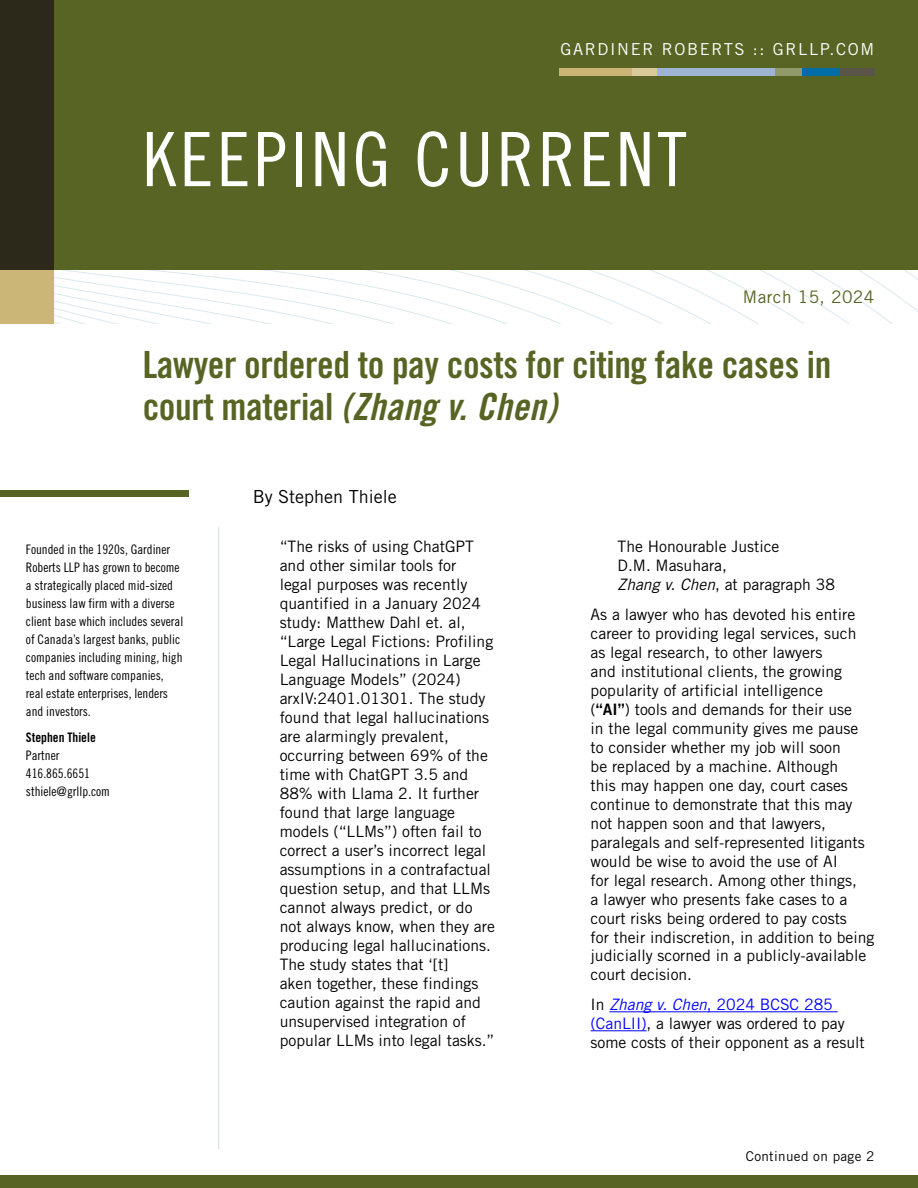
<style>
.page{position:relative;width:918px;height:1188px;background:#fff}
.page>*{position:absolute;margin:0;border:0;box-sizing:border-box;transform-origin:0 0}
.t1{font:75px "Trade Gothic LT Std Cn 18";letter-spacing:.05em;color:#fff}
.t2{font:37.5px/42px "Trade Gothic LT Std Bd Cn 20";letter-spacing:-.01em;color:#576423}
.t3{font:18px "Trade Gothic LT Std";color:#000}
.t4{font:17.25px "Trade Gothic LT Std";letter-spacing:.025em;color:#576423}
.t5{font:16.5px "Trade Gothic LT Std";letter-spacing:.1em;color:#fff}
.t6{font:15.75px/19px "Trade Gothic LT Std";color:#000}
.t7{font:13.5px "Trade Gothic LT Std";letter-spacing:.025em;color:#000}
.t8{font:13.2px/18px "Trade Gothic LT Std Cn 18";color:#000}
.t9{font:13.2px "Trade Gothic LT Std Bd Cn 20";color:#000}
.s1{font-family:"Trade Gothic LT Std Bd Cn 20 Obl"}
.s2{font-style:italic}
.s3{font-family:"Trade Gothic LT Std Bd 2"}
.s4{font-style:italic;color:#00f}
.s5{color:#00f}
</style>
<div class="page">
<svg style="left:54px;top:270px;width:864px;height:54px"></svg>
<div style="left:54px;top:0;width:864px;height:270px;background:#576423"></div>
<div style="left:0;top:490px;width:189px;height:7px;background:#576423"></div>
<hr style="left:218px;top:527px;width:1px;height:622px;background:#c8ddeb">
<div style="left:0;top:0;width:54px;height:270px;background:#2c291a"></div>
<div style="left:0;top:270px;width:54px;height:54px;background:#cbb677"></div>
<hr style="left:609px;top:1011px;width:229px;height:1px;background:#00f">
<hr style="left:591px;top:1030px;width:56px;height:1px;background:#00f">
<div style="left:0;top:1175px;width:918px;height:13px;background:#576423"></div>
<div style="left:559px;top:68px;width:74px;height:8px;background:#cbb677"></div>
<div style="left:633px;top:68px;width:25px;height:8px;background:#dac99a"></div>
<div style="left:657px;top:68px;width:118px;height:8px;background:#9db4d2"></div>
<div style="left:775px;top:68px;width:28px;height:8px;background:#919b6a"></div>
<div style="left:803px;top:68px;width:36px;height:8px;background:#006ea5"></div>
<div style="left:839px;top:68px;width:35px;height:8px;background:#595447"></div>
<p class="t5" style="left:560px;top:39px;width:315px">GARDINER ROBERTS :: GRLLP.COM</p>
<h1 class="t1" style="left:143px;top:115px;width:545px">KEEPING CURRENT</h1>
<p class="t4" style="left:743px;top:286px;width:133px">March 15, 2024</p>
<h2 class="t2" style="left:143px;top:343px;width:690px">Lawyer ordered to pay costs for citing fake cases in court material <span class="s1">(Zhang v. Chen)</span></h2>
<p class="t8" style="left:26px;top:540px;width:159px">Founded in the 1920s, Gardiner<br>Roberts LLP has grown to become a strategically placed mid-sized business law firm with a diverse client base which includes several of Canada’s largest banks, public companies including mining, high tech and software companies, real estate enterprises, lenders and investors.</p>
<p class="t9" style="left:26px;top:729px;width:71px">Stephen Thiele</p>
<p class="t8" style="left:26px;top:746px;width:86px">Partner<br>416.865.6651 sthiele@grllp.com</p>
<p class="t3" style="left:253px;top:486px;width:146px">By Stephen Thiele</p>
<p class="t6" style="left:280px;top:537px;width:217px">“The risks of using ChatGPT and other similar tools for<br>legal purposes was recently quantified in a January 2024 study: Matthew Dahl et. al, “Large Legal Fictions: Profiling<br>Legal Hallucinations in Large<br>Language Models” (2024) arxIV:2401.01301. The study found that legal hallucinations are alarmingly prevalent, occurring between 69% of the time with ChatGPT 3.5 and<br>88% with Llama 2. It further found that large language models (“LLMs”) often fail to correct a user’s incorrect legal assumptions in a contrafactual question setup, and that LLMs cannot always predict, or do not always know, when they are producing legal hallucinations.<br>The study states that ‘[t]<br>aken together, these findings caution against the rapid and unsupervised integration of popular LLMs into legal tasks.”</p>
<p class="t6" style="left:618px;top:537px;width:219px">The Honourable Justice<br>D.M. Masuhara,<br><span class="s2">Zhang v. Chen</span>, at paragraph 38</p>
<p class="t6" style="left:591px;top:605px;width:285px">As a lawyer who has devoted his entire career to providing legal services, such as legal research, to other lawyers<br>and institutional clients, the growing popularity of artificial intelligence<br>(<span class="s3">“AI”</span>) tools and demands for their use<br>in the legal community gives me pause to consider whether my job will soon<br>be replaced by a machine. Although<br>this may happen one day, court cases continue to demonstrate that this may not happen soon and that lawyers, paralegals and self-represented litigants would be wise to avoid the use of AI<br>for legal research. Among other things,<br>a lawyer who presents fake cases to a court risks being ordered to pay costs<br>for their indiscretion, in addition to being judicially scorned in a publicly-available court decision.</p>
<p class="t6" style="left:591px;top:995px;width:276px">In <span class="s4">Zhang v. Chen</span><span class="s5">, 2024 BCSC 285 (CanLII)</span>, a lawyer was ordered to pay some costs of their opponent as a result</p>
<p class="t7" style="left:746px;top:1148px;width:130px">Continued on page 2</p>
</div>
